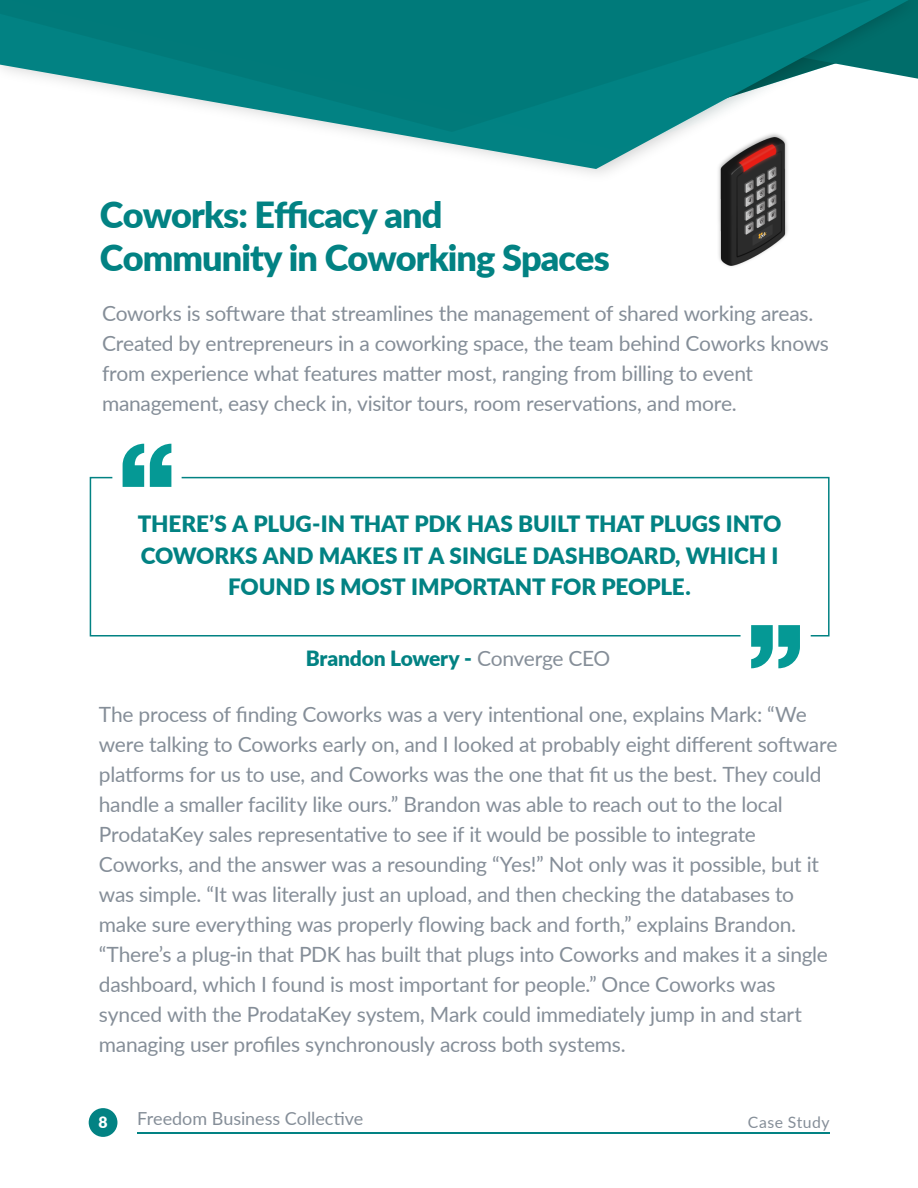
<style>
.page{position:relative;width:918px;height:1188px;background:#fff}
.page>*{position:absolute;margin:0;border:0;box-sizing:border-box;transform-origin:0 0}
.t1{font:900 36px/43.2px "Lato";letter-spacing:-.025em;color:#028283}
.t2{font:900 22.5px/31.5px "Lato";color:#028283;text-align:center}
.t3{font:21px/30px "Lato";letter-spacing:-.015em;color:#858e98}
.t4{font:900 21px "Lato";letter-spacing:-.01em;color:#028283}
.t5{font:18px "Lato";letter-spacing:-.005em;color:#858e98}
.t6{font:15.75px "Lato";letter-spacing:.03em;color:#858e98}
.t7{font:900 15.75px "Lato";color:#fff}
.s1{font-weight:400;color:#858e98}
</style>
<div class="page">
<svg style="left:742px;top:476px;width:88px;height:161px"></svg>
<svg style="left:89px;top:476px;width:653px;height:161px"></svg>
<svg style="left:123px;top:444px;width:21px;height:43px"></svg>
<svg style="left:150px;top:444px;width:21px;height:43px"></svg>
<svg style="left:751px;top:625px;width:49px;height:43px"></svg>
<img style="left:718px;top:191px;width:70px;height:76px">
<img style="left:567px;top:0;width:351px;height:191px">
<svg style="left:459px;top:150px;width:450px;height:19px"></svg>
<svg style="left:11px;top:0;width:898px;height:150px"></svg>
<hr style="left:137px;top:1133px;width:692px;height:1px;background:#028283">
<div style="left:89px;top:1108px;width:28px;height:29px;background:#028283;border-radius:50%"></div>
<h1 class="t1" style="left:100px;top:192px;width:511px">Coworks: Efficacy and<br>Community in Coworking Spaces</h1>
<p class="t3" style="left:102px;top:297px;width:728px">Coworks is software that streamlines the management of shared working areas.<br>Created by entrepreneurs in a coworking space, the team behind Coworks knows from experience what features matter most, ranging from billing to event management, easy check in, visitor tours, room reservations, and more.</p>
<p class="t2" style="left:138px;top:507px;width:645px">THERE’S A PLUG-IN THAT PDK HAS BUILT THAT PLUGS INTO<br>COWORKS AND MAKES IT A SINGLE DASHBOARD, WHICH I<br>FOUND IS MOST IMPORTANT FOR PEOPLE.</p>
<p class="t4" style="left:306px;top:643px;width:306px">Brandon Lowery - <span class="s1">Converge CEO</span></p>
<p class="t3" style="left:99px;top:698px;width:740px">The process of finding Coworks was a very intentional one, explains Mark: “We were talking to Coworks early on, and I looked at probably eight different software platforms for us to use, and Coworks was the one that fit us the best. They could handle a smaller facility like ours.” Brandon was able to reach out to the local ProdataKey sales representative to see if it would be possible to integrate Coworks, and the answer was a resounding “Yes!” Not only was it possible, but it was simple. “It was literally just an upload, and then checking the databases to make sure everything was properly flowing back and forth,” explains Brandon. “There’s a plug-in that PDK has built that plugs into Coworks and makes it a single dashboard, which I found is most important for people.” Once Coworks was synced with the ProdataKey system, Mark could immediately jump in and start managing user profiles synchronously across both systems.</p>
<p class="t7" style="left:99px;top:1110px;width:11px">8</p>
<p class="t5" style="left:137px;top:1105px;width:228px">Freedom Business Collective</p>
<p class="t6" style="left:748px;top:1111px;width:83px">Case Study</p>
</div>
